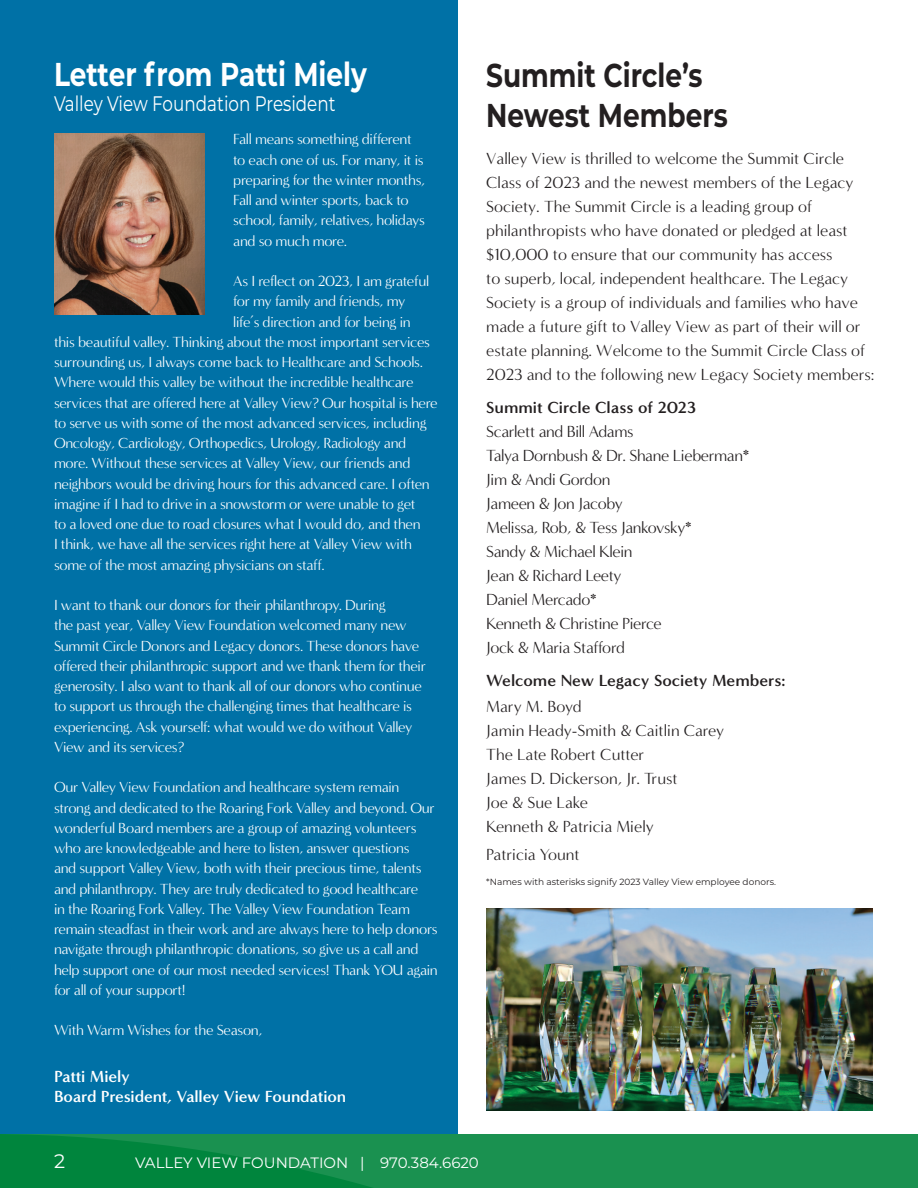
<style>
.page{position:relative;width:918px;height:1188px;background:#fff}
.page>*{position:absolute;margin:0;border:0;box-sizing:border-box;transform-origin:0 0}
.t1{font:700 33px/40.5px "Montserrat";color:#231f20;scale:.8 1}
.t2{font:700 33px "Montserrat";color:#fff;scale:.8 1}
.t3{font:21px "Montserrat";color:#fff;scale:.8 1}
.t4{font:19.5px "Montserrat";color:#fff}
.t5{font:16.5px/24px "Minerva Modern";color:#231f20}
.t6{font:16.5px/24px "Minerva Modern";letter-spacing:-.02em;color:#231f20}
.t7{font:700 16.5px "Minerva Modern";color:#231f20}
.t8{font:700 16.5px/19.8px "Minerva Modern";letter-spacing:-.01em;color:#fff}
.t9{font:15px/20.2px "Minerva Modern";letter-spacing:-.02em;color:#fff}
.t10{font:15px "Montserrat";color:#fff}
.t11{font:9px "Montserrat";color:#231f20}
</style>
<div class="page">
<div style="left:0;top:1134px;width:918px;height:54px;background:#1a9150"></div>
<div style="left:0;top:0;width:458px;height:1134px;background:#0071a6"></div>
<img style="left:54px;top:133px;width:151px;height:181px">
<img style="left:486px;top:909px;width:387px;height:201px">
<svg style="left:0;top:1134px;width:373px;height:54px"></svg>
<h1 class="t2" style="left:54px;top:50px;width:393px">Letter from Patti Miely</h1>
<h2 class="t3" style="left:54px;top:89px;width:354px">Valley View Foundation President</h2>
<p class="t9" style="left:233px;top:129px;width:193px">Fall means something different to each one of us. For many, it is preparing for the winter months,<br>Fall and winter sports, back to school, family, relatives, holidays and so much more.</p>
<p class="t9" style="left:233px;top:271px;width:197px">As I reflect on 2023, I am grateful</p>
<p class="t9" style="left:233px;top:291px;width:174px">for my family and friends, my</p>
<p class="t9" style="left:233px;top:312px;width:179px">life’s direction and for being in</p>
<p class="t9" style="left:54px;top:332px;width:378px">this beautiful valley. Thinking about the most important services</p>
<p class="t9" style="left:54px;top:352px;width:371px">surrounding us, I always come back to Healthcare and Schools.</p>
<p class="t9" style="left:54px;top:372px;width:361px">Where would this valley be without the incredible healthcare</p>
<p class="t9" style="left:54px;top:393px;width:385px">services that are offered here at Valley View? Our hospital is here</p>
<p class="t9" style="left:54px;top:413px;width:374px">to serve us with some of the most advanced services, including</p>
<p class="t9" style="left:54px;top:433px;width:354px">Oncology, Cardiology, Orthopedics, Urology, Radiology and</p>
<p class="t9" style="left:54px;top:453px;width:358px">more. Without these services at Valley View, our friends and</p>
<p class="t9" style="left:54px;top:474px;width:377px">neighbors would be driving hours for this advanced care. I often</p>
<p class="t9" style="left:54px;top:494px;width:363px">imagine if I had to drive in a snowstorm or were unable to get</p>
<p class="t9" style="left:54px;top:514px;width:368px">to a loved one due to road closures what I would do, and then</p>
<p class="t9" style="left:54px;top:534px;width:360px">I think, we have all the services right here at Valley View with</p>
<p class="t9" style="left:54px;top:555px;width:272px">some of the most amazing physicians on staff.</p>
<p class="t9" style="left:54px;top:595px;width:373px">I want to thank our donors for their philanthropy. During<br>the past year, Valley View Foundation welcomed many new Summit Circle Donors and Legacy donors. These donors have offered their philanthropic support and we thank them for their generosity. I also want to thank all of our donors who continue to support us through the challenging times that healthcare is experiencing. Ask yourself: what would we do without Valley View and its services?</p>
<p class="t9" style="left:54px;top:777px;width:385px">Our Valley View Foundation and healthcare system remain strong and dedicated to the Roaring Fork Valley and beyond. Our wonderful Board members are a group of amazing volunteers who are knowledgeable and here to listen, answer questions<br>and support Valley View, both with their precious time, talents and philanthropy. They are truly dedicated to good healthcare<br>in the Roaring Fork Valley. The Valley View Foundation Team remain steadfast in their work and are always here to help donors navigate through philanthropic donations, so give us a call and help support one of our most needed services! Thank YOU again for all of your support!</p>
<p class="t9" style="left:54px;top:1020px;width:210px">With Warm Wishes for the Season,</p>
<p class="t8" style="left:54px;top:1067px;width:294px">Patti Miely<br>Board President, Valley View Foundation</p>
<h1 class="t1" style="left:486px;top:53px;width:303px">Summit Circle’s<br>Newest Members</h1>
<p class="t5" style="left:486px;top:147px;width:390px">Valley View is thrilled to welcome the Summit Circle Class of 2023 and the newest members of the Legacy Society. The Summit Circle is a leading group of philanthropists who have donated or pledged at least $10,000 to ensure that our community has access<br>to superb, local, independent healthcare. The Legacy Society is a group of individuals and families who have made a future gift to Valley View as part of their will or estate planning. Welcome to the Summit Circle Class of 2023 and to the following new Legacy Society members:</p>
<p class="t7" style="left:486px;top:398px;width:211px">Summit Circle Class of 2023</p>
<p class="t6" style="left:486px;top:420px;width:265px">Scarlett and Bill Adams<br>Talya Dornbush &amp; Dr. Shane Lieberman*<br>Jim &amp; Andi Gordon<br>Jameen &amp; Jon Jacoby<br>Melissa, Rob, &amp; Tess Jankovsky*<br>Sandy &amp; Michael Klein<br>Jean &amp; Richard Leety<br>Daniel Mercado*<br>Kenneth &amp; Christine Pierce<br>Jock &amp; Maria Stafford</p>
<p class="t7" style="left:486px;top:671px;width:301px">Welcome New Legacy Society Members:</p>
<p class="t5" style="left:486px;top:694px;width:239px">Mary M. Boyd<br>Jamin Heady-Smith &amp; Caitlin Carey<br>The Late Robert Cutter<br>James D. Dickerson, Jr. Trust<br>Joe &amp; Sue Lake<br>Kenneth &amp; Patricia Miely</p>
<p class="t5" style="left:486px;top:843px;width:95px">Patricia Yount</p>
<p class="t11" style="left:486px;top:876px;width:291px">*Names with asterisks signify 2023 Valley View employee donors.</p>
<h3 class="t4" style="left:54px;top:1147px;width:13px">2</h3>
<p class="t10" style="left:135px;top:1152px;width:345px">VALLEY VIEW FOUNDATION | 970.384.6620</p>
</div>
